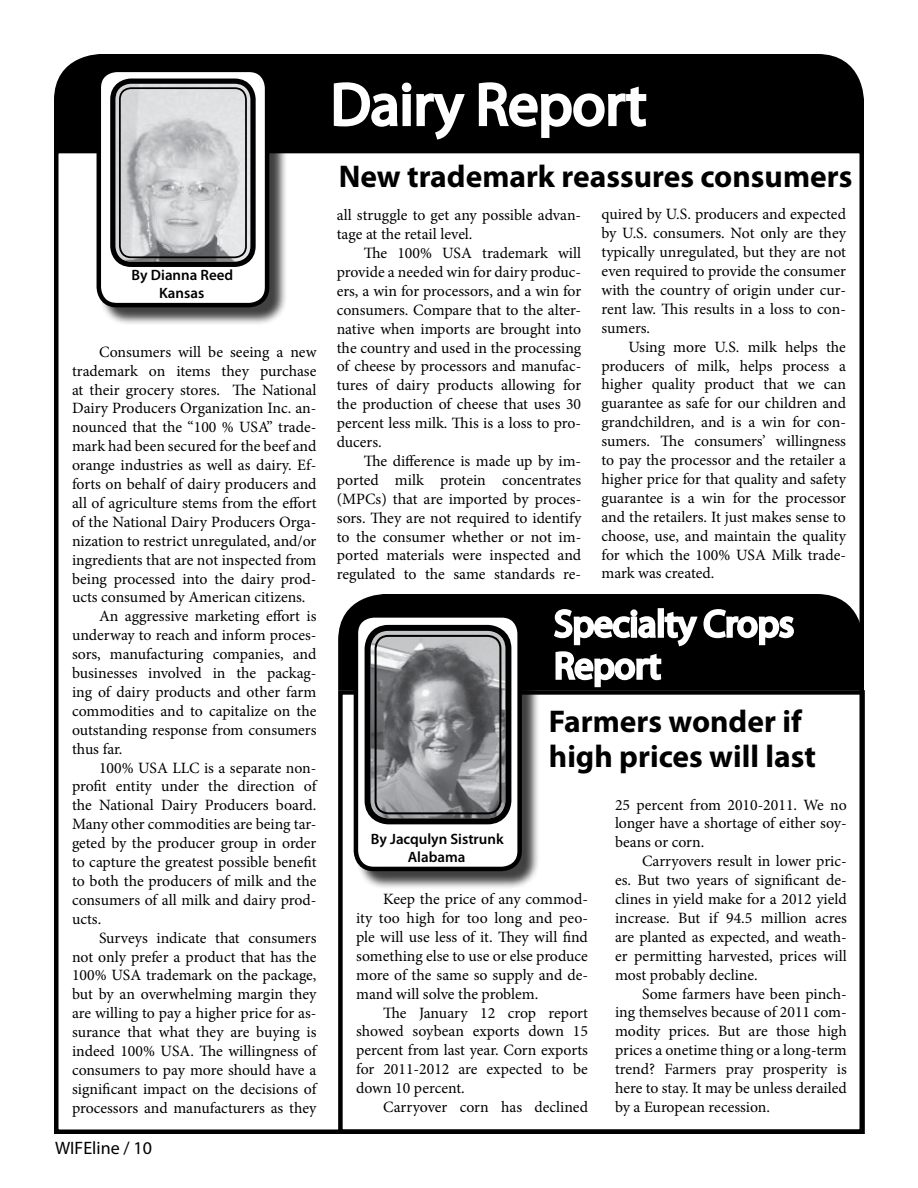
<style>
.page{position:relative;width:918px;height:1188px;background:#fff}
.page>*{position:absolute;margin:0;border:0;box-sizing:border-box;transform-origin:0 0}
.t1{font:60px "Myriad Pro";color:#fff}
.t2{font:37.5px/42px "Myriad Pro";color:#fff}
.t3{font:700 31.5px/34.5px "Myriad Pro";color:#000}
.t4{font:18px "Myriad Pro";color:#000}
.t5{font:15.75px/18.9px "Minion Pro";color:#000;text-align:justify}
.t6{font:600 15px/18px "Myriad Pro";color:#000;text-align:center}
</style>
<div class="page">
<div style="left:54px;top:54px;width:810px;height:96px;background:#000"></div>
<svg style="left:332px;top:81px;width:135px;height:60px"></svg>
<svg style="left:477px;top:81px;width:171px;height:58px"></svg>
<div style="left:99px;top:70px;width:189px;height:256px;background:#000;opacity:.75"></div>
<div style="left:99px;top:70px;width:168px;height:235px;background:#fff;border-radius:18px"></div>
<div style="left:97px;top:68px;width:172px;height:239px;border:4px solid #000;border-radius:18px"></div>
<img style="left:116px;top:85px;width:134px;height:176px">
<div style="left:110px;top:79px;width:146px;height:188px;border:5px solid #000;border-radius:18px"></div>
<div style="left:119px;top:87px;width:128px;height:171px;border:2px solid #000;border-radius:11px"></div>
<div style="left:338px;top:690px;width:527px;height:444px;border:4px solid #000"></div>
<div style="left:338px;top:594px;width:525px;height:96px;background:#000"></div>
<svg style="left:552px;top:608px;width:243px;height:81px"></svg>
<div style="left:356px;top:615px;width:185px;height:275px;background:#000;opacity:.75"></div>
<div style="left:356px;top:615px;width:164px;height:254px;background:#fff;border-radius:18px"></div>
<div style="left:354px;top:613px;width:168px;height:258px;border:4px solid #000;border-radius:18px"></div>
<img style="left:372px;top:632px;width:132px;height:185px">
<div style="left:365px;top:625px;width:146px;height:199px;border:6px solid #000;border-radius:21px"></div>
<div style="left:375px;top:635px;width:126px;height:179px;border:2px solid #000;border-radius:13px"></div>
<p class="t6" style="left:132px;top:266px;width:103px">By Dianna Reed<br>Kansas</p>
<p class="t5" style="left:99px;top:342px;width:219px">Consumers will be seeing a new</p>
<p class="t5" style="left:72px;top:361px;width:246px">trademark on items they purchase</p>
<p class="t5" style="left:72px;top:380px;width:246px">at their grocery stores. The National</p>
<p class="t5" style="left:72px;top:399px;width:246px">Dairy Producers Organization Inc. an-</p>
<p class="t5" style="left:72px;top:418px;width:246px">nounced that the “100 % USA” trade-</p>
<p class="t5" style="left:72px;top:437px;width:246px">mark had been secured for the beef and</p>
<p class="t5" style="left:72px;top:456px;width:246px">orange industries as well as dairy. Ef-</p>
<p class="t5" style="left:72px;top:475px;width:246px">forts on behalf of dairy producers and</p>
<p class="t5" style="left:72px;top:494px;width:246px">all of agriculture stems from the effort</p>
<p class="t5" style="left:72px;top:512px;width:246px">of the National Dairy Producers Orga-</p>
<p class="t5" style="left:72px;top:531px;width:246px">nization to restrict unregulated, and/or</p>
<p class="t5" style="left:72px;top:550px;width:246px">ingredients that are not inspected from</p>
<p class="t5" style="left:72px;top:569px;width:246px">being processed into the dairy prod-</p>
<p class="t5" style="left:72px;top:588px;width:235px">ucts consumed by American citizens.</p>
<p class="t5" style="left:99px;top:607px;width:219px">An aggressive marketing effort is</p>
<p class="t5" style="left:72px;top:626px;width:246px">underway to reach and inform proces-</p>
<p class="t5" style="left:72px;top:645px;width:246px">sors, manufacturing companies, and</p>
<p class="t5" style="left:72px;top:664px;width:246px">businesses involved in the packag-</p>
<p class="t5" style="left:72px;top:683px;width:246px">ing of dairy products and other farm</p>
<p class="t5" style="left:72px;top:701px;width:246px">commodities and to capitalize on the</p>
<p class="t5" style="left:72px;top:720px;width:246px">outstanding response from consumers</p>
<p class="t5" style="left:72px;top:739px;width:52px">thus far.</p>
<p class="t5" style="left:99px;top:758px;width:219px">100% USA LLC is a separate non-</p>
<p class="t5" style="left:72px;top:777px;width:246px">profit entity under the direction of</p>
<p class="t5" style="left:72px;top:796px;width:246px">the National Dairy Producers board.</p>
<p class="t5" style="left:72px;top:815px;width:246px">Many other commodities are being tar-</p>
<p class="t5" style="left:72px;top:834px;width:246px">geted by the producer group in order</p>
<p class="t5" style="left:72px;top:853px;width:246px">to capture the greatest possible benefit</p>
<p class="t5" style="left:72px;top:872px;width:246px">to both the producers of milk and the</p>
<p class="t5" style="left:72px;top:890px;width:246px">consumers of all milk and dairy prod-</p>
<p class="t5" style="left:72px;top:909px;width:31px">ucts.</p>
<p class="t5" style="left:99px;top:928px;width:219px">Surveys indicate that consumers</p>
<p class="t5" style="left:72px;top:947px;width:246px">not only prefer a product that has the</p>
<p class="t5" style="left:72px;top:966px;width:246px">100% USA trademark on the package,</p>
<p class="t5" style="left:72px;top:985px;width:246px">but by an overwhelming margin they</p>
<p class="t5" style="left:72px;top:1004px;width:246px">are willing to pay a higher price for as-</p>
<p class="t5" style="left:72px;top:1023px;width:246px">surance that what they are buying is</p>
<p class="t5" style="left:72px;top:1042px;width:246px">indeed 100% USA. The willingness of</p>
<p class="t5" style="left:72px;top:1061px;width:246px">consumers to pay more should have a</p>
<p class="t5" style="left:72px;top:1079px;width:246px">significant impact on the decisions of</p>
<p class="t5" style="left:72px;top:1098px;width:246px">processors and manufacturers as they</p>
<p class="t4" style="left:55px;top:1137px;width:98px">WIFEline / 10</p>
<h1 class="t1" style="left:331px;top:67px;width:317px">Dairy Report</h1>
<h3 class="t3" style="left:339px;top:158px;width:515px">New trademark reassures consumers</h3>
<p class="t5" style="left:337px;top:206px;width:246px">all struggle to get any possible advan&shy;tage at the retail level.</p>
<p class="t5" style="left:337px;top:244px;width:246px;text-indent:27px">The 100% USA trademark will provide a needed win for dairy produc&shy;ers, a win for processors, and a win for consumers. Compare that to the alter&shy;native when imports are brought into the country and used in the processing of cheese by processors and manufac&shy;tures of dairy products allowing for the production of cheese that uses 30 percent less milk. This is a loss to pro&shy;ducers.</p>
<p class="t5" style="left:337px;top:452px;width:246px;text-indent:27px">The difference is made up by im&shy;ported milk protein concentrates (MPCs) that are imported by proces&shy;sors. They are not required to identify to the consumer whether or not im&shy;ported materials were inspected and regulated to the same standards re-</p>
<p class="t5" style="left:602px;top:205px;width:246px">quired by U.S. producers and expected by U.S. consumers. Not only are they typically unregulated, but they are not even required to provide the consumer with the country of origin under cur&shy;rent law. This results in a loss to con&shy;sumers.</p>
<p class="t5" style="left:602px;top:337px;width:246px;text-indent:27px">Using more U.S. milk helps the producers of milk, helps process a higher quality product that we can guarantee as safe for our children and grandchildren, and is a win for con&shy;sumers. The consumers’ willingness to pay the processor and the retailer a higher price for that quality and safety guarantee is a win for the processor and the retailers. It just makes sense to choose, use, and maintain the quality for which the 100% USA Milk trade&shy;mark was created.</p>
<h2 class="t2" style="left:554px;top:602px;width:241px">Specialty Crops<br>Report</h2>
<h3 class="t3" style="left:549px;top:703px;width:269px">Farmers wonder if high prices will last</h3>
<p class="t6" style="left:371px;top:829px;width:134px">By Jacqulyn Sistrunk<br>Alabama</p>
<p class="t5" style="left:356px;top:890px;width:233px;text-indent:27px">Keep the price of any commod&shy;ity too high for too long and peo&shy;ple will use less of it. They will find something else to use or else produce more of the same so supply and de&shy;mand will solve the problem.</p>
<p class="t5" style="left:356px;top:1003px;width:233px;text-indent:27px">The January 12 crop report showed soybean exports down 15 percent from last year. Corn exports for 2011-2012 are expected to be down 10 percent.</p>
<p class="t5" style="left:383px;top:1098px;width:206px">Carryover corn has declined</p>
<p class="t5" style="left:615px;top:795px;width:233px">25 percent from 2010-2011. We no longer have a shortage of either soy&shy;beans or corn.</p>
<p class="t5" style="left:615px;top:852px;width:233px;text-indent:27px">Carryovers result in lower pric&shy;es. But two years of significant de&shy;clines in yield make for a 2012 yield increase. But if 94.5 million acres are planted as expected, and weath&shy;er permitting harvested, prices will most probably decline.</p>
<p class="t5" style="left:615px;top:984px;width:233px;text-indent:27px">Some farmers have been pinch&shy;ing themselves because of 2011 com&shy;modity prices. But are those high prices a onetime thing or a long-term trend? Farmers pray prosperity is here to stay. It may be unless derailed by a European recession.</p>
</div>
